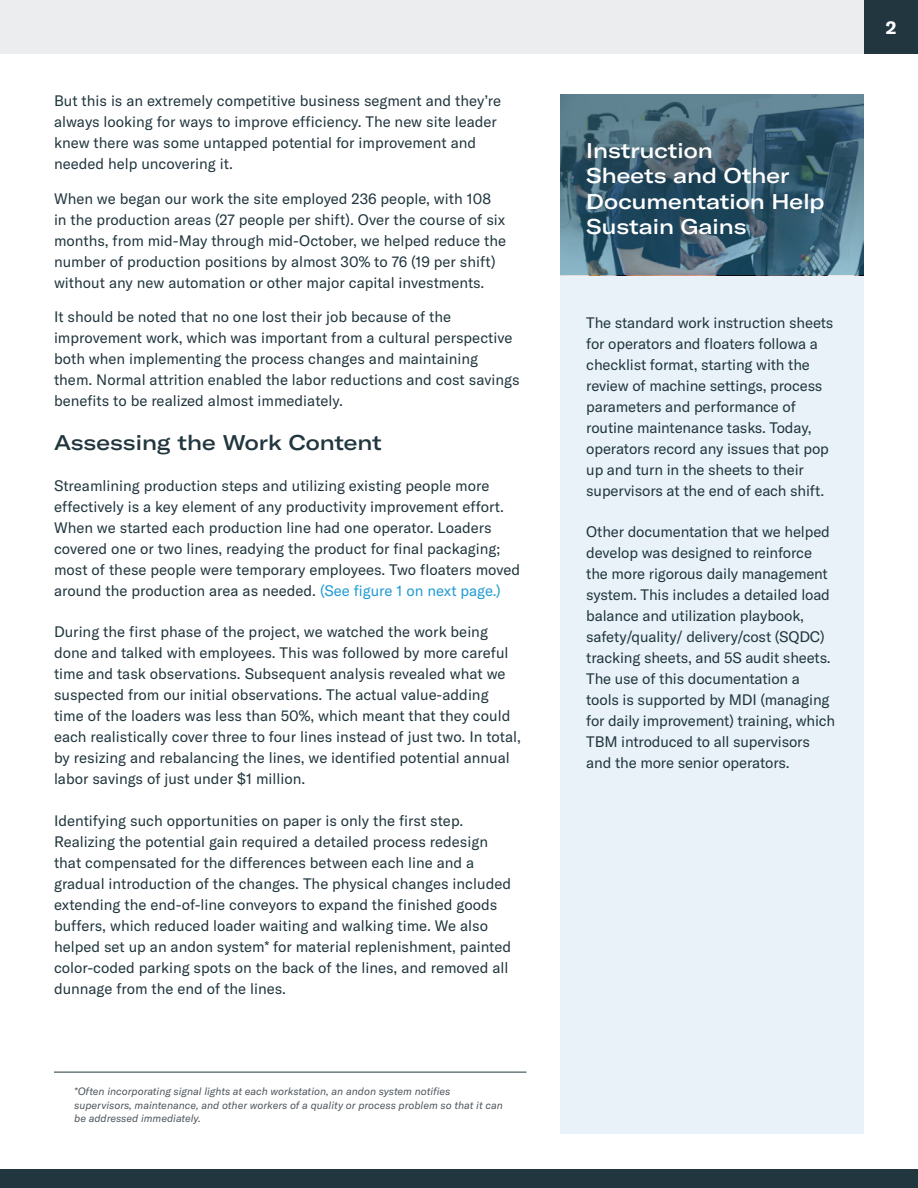
<style>
.page{position:relative;width:918px;height:1188px;background:#fff}
.page>*{position:absolute;margin:0;border:0;box-sizing:border-box;transform-origin:0 0}
.t1{font:500 expanded 21px/25.5px "GT America";color:#fff}
.t2{font:500 expanded 21px "GT America";color:#21363e}
.t3{font:700 18px "GT America";color:#fff}
.t4{font:15px/21px "GT America";color:#21363e}
.t5{font:italic 10.5px/13.5px "GT America";color:#4d565d}
.s1{color:#229bd4}
</style>
<div class="page">
<div style="left:864px;top:0;width:54px;height:54px;background:#21363e"></div>
<div style="left:0;top:0;width:864px;height:54px;background:#ecedee"></div>
<div style="left:0;top:1169px;width:918px;height:19px;background:#21363e"></div>
<div style="left:560px;top:94px;width:304px;height:1040px;background:#e9f2f9"></div>
<svg style="left:560px;top:94px;width:304px;height:181px;background:#406476"></svg>
<hr style="left:54px;top:1072px;width:472px;height:1px;background:#21363e">
<p class="t4" style="left:54px;top:91px;width:449px">But this is an extremely competitive business segment and they’re always looking for ways to improve efficiency. The new site leader knew there was some untapped potential for improvement and needed help uncovering it.</p>
<p class="t4" style="left:54px;top:188px;width:454px">When we began our work the site employed 236 people, with 108 in the production areas (27 people per shift). Over the course of six months, from mid-May through mid-October, we helped reduce the number of production positions by almost 30% to 76 (19 per shift) without any new automation or other major capital investments.</p>
<p class="t4" style="left:54px;top:307px;width:467px">It should be noted that no one lost their job because of the improvement work, which was important from a cultural perspective both when implementing the process changes and maintaining them. Normal attrition enabled the labor reductions and cost savings benefits to be realized almost immediately.</p>
<h1 class="t2" style="left:54px;top:430px;width:329px">Assessing the Work Content</h1>
<p class="t4" style="left:54px;top:475px;width:468px">Streamlining production steps and utilizing existing people more effectively is a key element of any productivity improvement effort.<br>When we started each production line had one operator. Loaders covered one or two lines, readying the product for final packaging; most of these people were temporary employees. Two floaters moved around the production area as needed. <span class="s1">(See figure 1 on next page.)</span></p>
<p class="t4" style="left:54px;top:622px;width:469px">During the first phase of the project, we watched the work being done and talked with employees. This was followed by more careful time and task observations. Subsequent analysis revealed what we suspected from our initial observations. The actual value-adding time of the loaders was less than 50%, which meant that they could each realistically cover three to four lines instead of just two. In total, by resizing and rebalancing the lines, we identified potential annual labor savings of just under $1 million.</p>
<p class="t4" style="left:54px;top:810px;width:459px">Identifying such opportunities on paper is only the first step.<br>Realizing the potential gain required a detailed process redesign that compensated for the differences between each line and a gradual introduction of the changes. The physical changes included extending the end-of-line conveyors to expand the finished goods buffers, which reduced loader waiting and walking time. We also helped set up an andon system* for material replenishment, painted color-coded parking spots on the back of the lines, and removed all dunnage from the end of the lines.</p>
<p class="t5" style="left:74px;top:1085px;width:430px">*Often incorporating signal lights at each workstation, an andon system notifies supervisors, maintenance, and other workers of a quality or process problem so that it can be addressed immediately.</p>
<h1 class="t1" style="left:586px;top:138px;width:240px">Instruction<br>Sheets and Other<br>Documentation Help<br>Sustain Gains</h1>
<p class="t4" style="left:586px;top:312px;width:249px">The standard work instruction sheets for operators and floaters followa a checklist format, starting with the review of machine settings, process parameters and performance of routine maintenance tasks. Today, operators record any issues that pop up and turn in the sheets to their supervisors at the end of each shift.</p>
<p class="t4" style="left:586px;top:521px;width:251px">Other documentation that we helped develop was designed to reinforce the more rigorous daily management system. This includes a detailed load balance and utilization playbook, safety/quality/ delivery/cost (SQDC) tracking sheets, and 5S audit sheets.<br>The use of this documentation a tools is supported by MDI (managing for daily improvement) training, which TBM introduced to all supervisors and the more senior operators.</p>
<p class="t3" style="left:886px;top:16px;width:12px">2</p>
</div>
